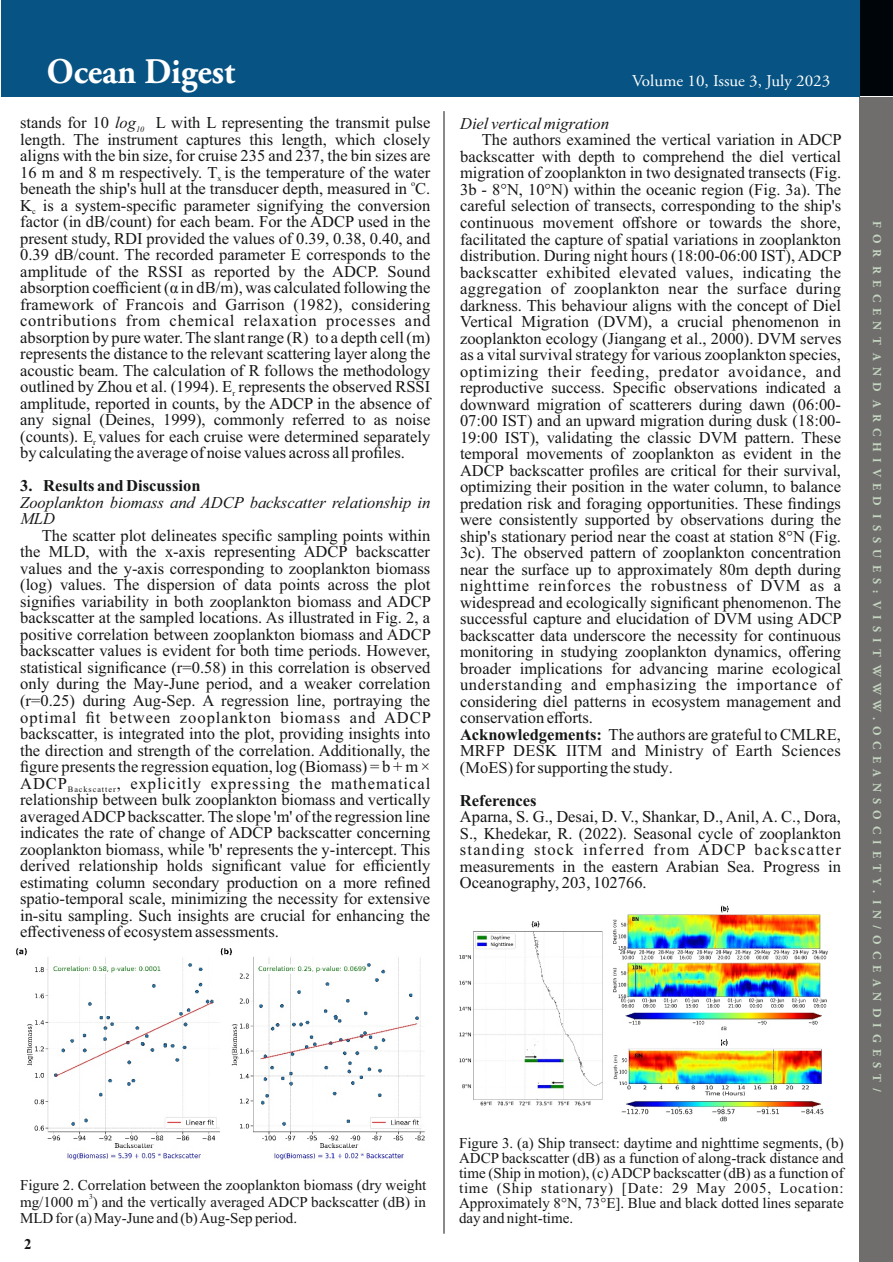
<style>
.page{position:relative;width:893px;height:1262px;background:#fff}
.page>*{position:absolute;margin:0;border:0;box-sizing:border-box;transform-origin:0 0}
.t1{font:700 36px "Adobe Garamond Pro";color:#fff;scale:.95 1}
.t2{font:16.5px/16.5px "Times New Roman";color:#151616;text-align:justify}
.t3{font:italic 16.5px/16.5px "Times New Roman";color:#151616}
.t4{font:16.5px "Times New Roman";letter-spacing:.055em;color:#151616}
.t5{font:700 16.5px "Times New Roman";color:#151616}
.t6{font:16.5px "Adobe Garamond Pro";color:#fff}
.t7{font:15px/15px "Times New Roman";color:#151616}
.t8{font:700 15px "Times New Roman";color:#151616}
.t9{font:700 12px "Adobe Garamond Pro";letter-spacing:.515em;color:#c4d6c0}
.t10{font:8.25px "Times New Roman";letter-spacing:.115em;color:#151616}
.t11{font:italic 8.25px "Times New Roman";color:#151616}
.t12{font:7.5px "Times New Roman";color:#151616}
.s1{font-style:italic}
.s2{font-weight:700}
</style>
<div class="page">
<div style="left:859px;top:97px;width:34px;height:1165px;background:#6f6e6d"></div>
<div style="left:858px;top:0;width:35px;height:96px;background:#00050a"></div>
<hr style="left:444px;top:111px;width:1px;height:1122px;background:#151616">
<div style="left:1px;top:0;width:858px;height:96px;background:#075383"></div>
<img style="left:16px;top:948px;width:409px;height:212px">
<img style="left:459px;top:905px;width:369px;height:217px">
<h1 class="t1" style="left:47px;top:56px;width:199px">Ocean Digest</h1>
<p class="t2" style="left:20px;top:116px;width:411px">stands for 10 <span class="s1">log</span> L with L representing the transmit pulse</p>
<p class="t11" style="left:136px;top:126px;width:10px">10</p>
<p class="t2" style="left:20px;top:133px;width:411px">length. The instrument captures this length, which closely aligns with the bin size, for cruise 235 and 237, the bin sizes are 16 m and 8 m respectively. T is the temperature of the water</p>
<p class="t10" style="left:217px;top:175px;width:6px">x</p>
<p class="t10" style="left:411px;top:180px;width:6px">o</p>
<p class="t2" style="left:20px;top:182px;width:411px">beneath the ship's hull at the transducer depth, measured in C.<br>K is a system-specific parameter signifying the conversion</p>
<p class="t10" style="left:32px;top:208px;width:5px">c</p>
<p class="t2" style="left:20px;top:215px;width:411px">factor (in dB/count) for each beam. For the ADCP used in the present study, RDI provided the values of 0.39, 0.38, 0.40, and 0.39 dB/count. The recorded parameter E corresponds to the amplitude of the RSSI as reported by the ADCP. Sound absorption coefficient (α in dB/m), was calculated following the framework of Francois and Garrison (1982), considering contributions from chemical relaxation processes and absorption by pure water. The slant range (R) to a depth cell (m) represents the distance to the relevant scattering layer along the acoustic beam. The calculation of R follows the methodology outlined by Zhou et al. (1994). E represents the observed RSSI</p>
<p class="t10" style="left:232px;top:390px;width:4px">r</p>
<p class="t2" style="left:20px;top:397px;width:411px">amplitude, reported in counts, by the ADCP in the absence of any signal (Deines, 1999), commonly referred to as noise (counts). E values for each cruise were determined separately</p>
<p class="t10" style="left:93px;top:439px;width:4px">r</p>
<p class="t2" style="left:20px;top:446px;width:386px">by calculating the average of noise values across all profiles.</p>
<p class="t5" style="left:20px;top:480px;width:182px">3. Results and Discussion</p>
<p class="t3" style="left:20px;top:496px;width:411px">Zooplankton biomass and ADCP backscatter relationship in<br>MLD</p>
<p class="t2" style="left:20px;top:529px;width:412px;text-indent:22px">The scatter plot delineates specific sampling points within the MLD, with the x-axis representing ADCP backscatter values and the y-axis corresponding to zooplankton biomass (log) values. The dispersion of data points across the plot signifies variability in both zooplankton biomass and ADCP backscatter at the sampled locations. As illustrated in Fig. 2, a positive correlation between zooplankton biomass and ADCP backscatter values is evident for both time periods. However, statistical significance (r=0.58) in this correlation is observed only during the May-June period, and a weaker correlation (r=0.25) during Aug-Sep. A regression line, portraying the optimal fit between zooplankton biomass and ADCP backscatter, is integrated into the plot, providing insights into the direction and strength of the correlation. Additionally, the figure presents the regression equation, log (Biomass) = b + m × ADCP</p>
<p class="t4" style="left:117px;top:777px;width:315px">, explicitly expressing the mathematical</p>
<p class="t10" style="left:68px;top:786px;width:49px">Backscatter</p>
<p class="t2" style="left:20px;top:793px;width:411px">relationship between bulk zooplankton biomass and vertically averaged ADCPbackscatter. The slope 'm' of the regression line indicates the rate of change of ADCP backscatter concerning zooplankton biomass, while 'b' represents the y-intercept. This derived relationship holds significant value for efficiently estimating column secondary production on a more refined spatio-temporal scale, minimizing the necessity for extensive in-situ sampling. Such insights are crucial for enhancing the effectiveness of ecosystem assessments.</p>
<p class="t6" style="left:632px;top:75px;width:200px">Volume 10, Issue 3, July 2023</p>
<p class="t3" style="left:460px;top:117px;width:150px">Diel vertical migration</p>
<p class="t2" style="left:460px;top:133px;width:383px;text-align:left;text-indent:22px">The authors examined the vertical variation in ADCP backscatter with depth to comprehend the diel vertical migration of zooplankton in two designated transects (Fig.<br>3b - 8°N, 10°N) within the oceanic region (Fig. 3a). The careful selection of transects, corresponding to the ship's continuous movement offshore or towards the shore, facilitated the capture of spatial variations in zooplankton distribution. During night hours (18:00-06:00 IST), ADCP backscatter exhibited elevated values, indicating the aggregation of zooplankton near the surface during darkness. This behaviour aligns with the concept of Diel Vertical Migration (DVM), a crucial phenomenon in zooplankton ecology (Jiangang et al., 2000). DVM serves as a vital survival strategy for various zooplankton species, optimizing their feeding, predator avoidance, and reproductive success. Specific observations indicated a downward migration of scatterers during dawn (06:00- 07:00 IST) and an upward migration during dusk (18:00- 19:00 IST), validating the classic DVM pattern. These temporal movements of zooplankton as evident in the ADCP backscatter profiles are critical for their survival, optimizing their position in the water column, to balance predation risk and foraging opportunities. These findings were consistently supported by observations during the ship's stationary period near the coast at station 8°N (Fig.<br>3c). The observed pattern of zooplankton concentration near the surface up to approximately 80m depth during nighttime reinforces the robustness of DVM as a widespread and ecologically significant phenomenon. The successful capture and elucidation of DVM using ADCP backscatter data underscore the necessity for continuous monitoring in studying zooplankton dynamics, offering broader implications for advancing marine ecological understanding and emphasizing the importance of considering diel patterns in ecosystem management and conservation efforts.<br><span class="s2">Acknowledgements:</span> The authors are grateful to CMLRE, MRFP DESK IITM and Ministry of Earth Sciences (MoES) for supporting the study.</p>
<p class="t5" style="left:460px;top:794px;width:78px">References</p>
<p class="t2" style="left:460px;top:810px;width:382px">Aparna, S. G., Desai, D. V., Shankar, D., Anil, A. C., Dora, S., Khedekar, R. (2022). Seasonal cycle of zooplankton standing stock inferred from ADCP backscatter measurements in the eastern Arabian Sea. Progress in Oceanography, 203, 102766.</p>
<p class="t7" style="left:20px;top:1179px;width:408px">Figure 2. Correlation between the zooplankton biomass (dry weight</p>
<p class="t12" style="left:89px;top:1193px;width:5px">3</p>
<p class="t7" style="left:20px;top:1194px;width:407px;line-height:16.5px">mg/1000 m ) and the vertically averaged ADCP backscatter (dB) in<br>MLD for (a) May-June and (b) Aug-Sep period.</p>
<p class="t8" style="left:24px;top:1239px;width:9px">2</p>
<p class="t7" style="left:459px;top:1137px;width:386px;text-align:justify">Figure 3. (a) Ship transect: daytime and nighttime segments, (b)<br>ADCP backscatter (dB) as a function of along-track distance and time (Ship in motion), (c) ADCP backscatter (dB) as a function of time (Ship stationary) [Date: 29 May 2005, Location:<br>Approximately 8°N, 73°E]. Blue and black dotted lines separate day and night-time.</p>
<p class="t9" style="left:881px;top:221px;width:872px;rotate:90deg">FOR RECENT AND ARCHIVED ISSUES: VISIT WWW.OCEANSOCIETY.IN/OCEANDIGEST/</p>
</div>
